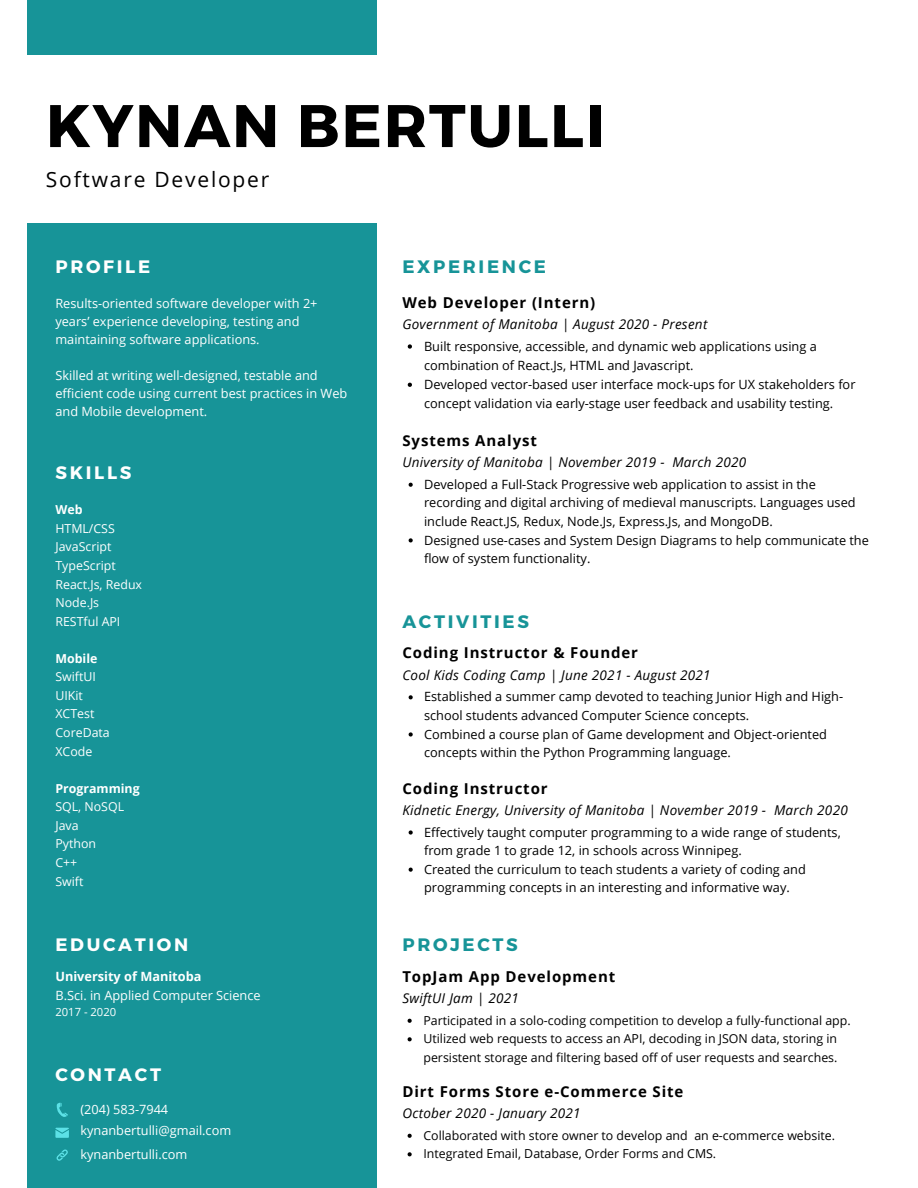
<style>
.page{position:relative;width:918px;height:1188px;background:#fff}
.page>*{position:absolute;margin:0;border:0;box-sizing:border-box;transform-origin:0 0}
.t1{font:700 60px "Montserrat";letter-spacing:.03em;color:#000}
.t2{font:21px "Open Sans";letter-spacing:.085em;color:#000}
.t3{font:700 18px "Montserrat";letter-spacing:.15em;color:#fff}
.t4{font:700 18px "Montserrat";letter-spacing:.15em;color:#179498}
.t5{font:700 15px "Open Sans";letter-spacing:.06em;color:#000}
.t6{font:italic 13.5px "Open Sans";letter-spacing:.02em;color:#000}
.t7{font:12.75px/18.6px "Open Sans";color:#000}
.t8{font:12.75px/18px "Open Sans";color:#fff}
.t9{font:700 12.75px "Open Sans";color:#fff}
.t10{font:12.3px/18.6px "Open Sans";color:#000}
.t11{font:12.3px "Open Sans";color:#fff}
.t12{font:700 12.3px "Open Sans";color:#fff}
.t13{font:11.25px "Open Sans";color:#fff}
</style>
<div class="page">
<div style="left:28px;top:0;width:349px;height:1188px;background:#179498"></div>
<div style="left:0;top:55px;width:918px;height:168px;background:#fff"></div>
<svg style="left:408px;top:344px;width:4px;height:5px"></svg>
<svg style="left:408px;top:383px;width:4px;height:4px"></svg>
<svg style="left:409px;top:830px;width:4px;height:5px"></svg>
<svg style="left:409px;top:868px;width:4px;height:4px"></svg>
<svg style="left:408px;top:1019px;width:4px;height:4px"></svg>
<svg style="left:408px;top:1037px;width:4px;height:4px"></svg>
<svg style="left:409px;top:695px;width:4px;height:4px"></svg>
<svg style="left:409px;top:732px;width:4px;height:5px"></svg>
<svg style="left:409px;top:483px;width:4px;height:4px"></svg>
<svg style="left:409px;top:538px;width:4px;height:4px"></svg>
<svg style="left:408px;top:1134px;width:4px;height:4px"></svg>
<svg style="left:408px;top:1152px;width:4px;height:4px"></svg>
<svg style="left:55px;top:1128px;width:14px;height:10px"></svg>
<svg style="left:57px;top:1103px;width:11px;height:14px"></svg>
<svg style="left:56px;top:1149px;width:12px;height:12px"></svg>
<p class="t1" style="left:46px;top:87px;width:560px">KYNAN BERTULLI</p>
<p class="t2" style="left:46px;top:165px;width:225px">Software Developer</p>
<p class="t3" style="left:55px;top:255px;width:96px">PROFILE</p>
<p class="t8" style="left:55px;top:294px;width:264px">Results-oriented software developer with 2+ years’ experience developing, testing and maintaining software applications.</p>
<p class="t8" style="left:55px;top:366px;width:293px">Skilled at writing well-designed, testable and efficient code using current best practices in Web and Mobile development.</p>
<p class="t3" style="left:55px;top:461px;width:78px">SKILLS</p>
<p class="t12" style="left:55px;top:501px;width:29px">Web</p>
<p class="t11" style="left:55px;top:520px;width:61px">HTML/CSS</p>
<p class="t11" style="left:55px;top:538px;width:58px">JavaScript</p>
<p class="t11" style="left:55px;top:557px;width:62px">TypeScript</p>
<p class="t11" style="left:55px;top:575px;width:88px">React.Js, Redux</p>
<p class="t11" style="left:55px;top:594px;width:45px">Node.Js</p>
<p class="t11" style="left:55px;top:613px;width:66px">RESTful API</p>
<p class="t12" style="left:55px;top:650px;width:43px">Mobile</p>
<p class="t11" style="left:55px;top:668px;width:42px">SwiftUI</p>
<p class="t11" style="left:55px;top:687px;width:29px">UIKit</p>
<p class="t11" style="left:55px;top:705px;width:40px">XCTest</p>
<p class="t11" style="left:55px;top:724px;width:56px">CoreData</p>
<p class="t11" style="left:55px;top:742px;width:38px">XCode</p>
<p class="t12" style="left:55px;top:780px;width:86px">Programming</p>
<p class="t11" style="left:55px;top:798px;width:70px">SQL, NoSQL</p>
<p class="t11" style="left:55px;top:817px;width:25px">Java</p>
<p class="t11" style="left:55px;top:835px;width:42px">Python</p>
<p class="t11" style="left:55px;top:854px;width:23px">C++</p>
<p class="t11" style="left:55px;top:872px;width:30px">Swift</p>
<p class="t3" style="left:55px;top:933px;width:134px">EDUCATION</p>
<p class="t9" style="left:55px;top:967px;width:148px">University of Manitoba</p>
<p class="t8" style="left:55px;top:986px;width:207px">B.Sci. in Applied Computer Science</p>
<p class="t13" style="left:55px;top:1004px;width:62px">2017 - 2020</p>
<p class="t3" style="left:55px;top:1063px;width:107px">CONTACT</p>
<p class="t8" style="left:80px;top:1100px;width:89px">(204) 583-7944</p>
<p class="t8" style="left:80px;top:1121px;width:152px">kynanbertulli@gmail.com</p>
<p class="t8" style="left:80px;top:1145px;width:109px">kynanbertulli.com</p>
<p class="t4" style="left:402px;top:255px;width:145px">EXPERIENCE</p>
<p class="t5" style="left:402px;top:292px;width:194px">Web Developer (Intern)</p>
<p class="t6" style="left:402px;top:315px;width:306px">Government of Manitoba | August 2020 - Present</p>
<p class="t7" style="left:424px;top:336px;width:394px;line-height:19.2px">Built responsive, accessible, and dynamic web applications using a combination of React.Js, HTML and Javascript.</p>
<p class="t7" style="left:424px;top:374px;width:433px;line-height:19.2px">Developed vector-based user interface mock-ups for UX stakeholders for concept validation via early-stage user feedback and usability testing.</p>
<p class="t5" style="left:402px;top:430px;width:136px">Systems Analyst</p>
<p class="t6" style="left:402px;top:453px;width:345px">University of Manitoba | November 2019 - March 2020</p>
<p class="t7" style="left:424px;top:475px;width:433px">Developed a Full-Stack Progressive web application to assist in the recording and digital archiving of medieval manuscripts. Languages used include React.JS, Redux, Node.Js, Express.Js, and MongoDB.</p>
<p class="t7" style="left:424px;top:530px;width:446px">Designed use-cases and System Design Diagrams to help communicate the flow of system functionality.</p>
<p class="t4" style="left:402px;top:610px;width:128px">ACTIVITIES</p>
<p class="t5" style="left:402px;top:642px;width:237px">Coding Instructor &amp; Founder</p>
<p class="t6" style="left:402px;top:666px;width:310px">Cool Kids Coding Camp | June 2021 - August 2021</p>
<p class="t7" style="left:424px;top:687px;width:421px">Established a summer camp devoted to teaching Junior High and High&shy;school students advanced Computer Science concepts.</p>
<p class="t7" style="left:424px;top:724px;width:404px">Combined a course plan of Game development and Object-oriented concepts within the Python Programming language.</p>
<p class="t5" style="left:402px;top:778px;width:147px">Coding Instructor</p>
<p class="t6" style="left:402px;top:801px;width:447px">Kidnetic Energy, University of Manitoba | November 2019 - March 2020</p>
<p class="t7" style="left:424px;top:822px;width:418px">Effectively taught computer programming to a wide range of students, from grade 1 to grade 12, in schools across Winnipeg.</p>
<p class="t7" style="left:424px;top:860px;width:383px">Created the curriculum to teach students a variety of coding and programming concepts in an interesting and informative way.</p>
<p class="t4" style="left:402px;top:933px;width:117px">PROJECTS</p>
<p class="t5" style="left:402px;top:966px;width:214px">TopJam App Development</p>
<p class="t6" style="left:402px;top:989px;width:118px">SwiftUI Jam | 2021</p>
<p class="t10" style="left:423px;top:1011px;width:429px">Participated in a solo-coding competition to develop a fully-functional app.</p>
<p class="t10" style="left:423px;top:1029px;width:416px">Utilized web requests to access an API, decoding in JSON data, storing in persistent storage and filtering based off of user requests and searches.</p>
<p class="t5" style="left:402px;top:1081px;width:283px">Dirt Forms Store e-Commerce Site</p>
<p class="t6" style="left:402px;top:1104px;width:180px">October 2020 - January 2021</p>
<p class="t10" style="left:423px;top:1126px;width:413px">Collaborated with store owner to develop and an e-commerce website.</p>
<p class="t10" style="left:423px;top:1144px;width:294px">Integrated Email, Database, Order Forms and CMS.</p>
</div>
